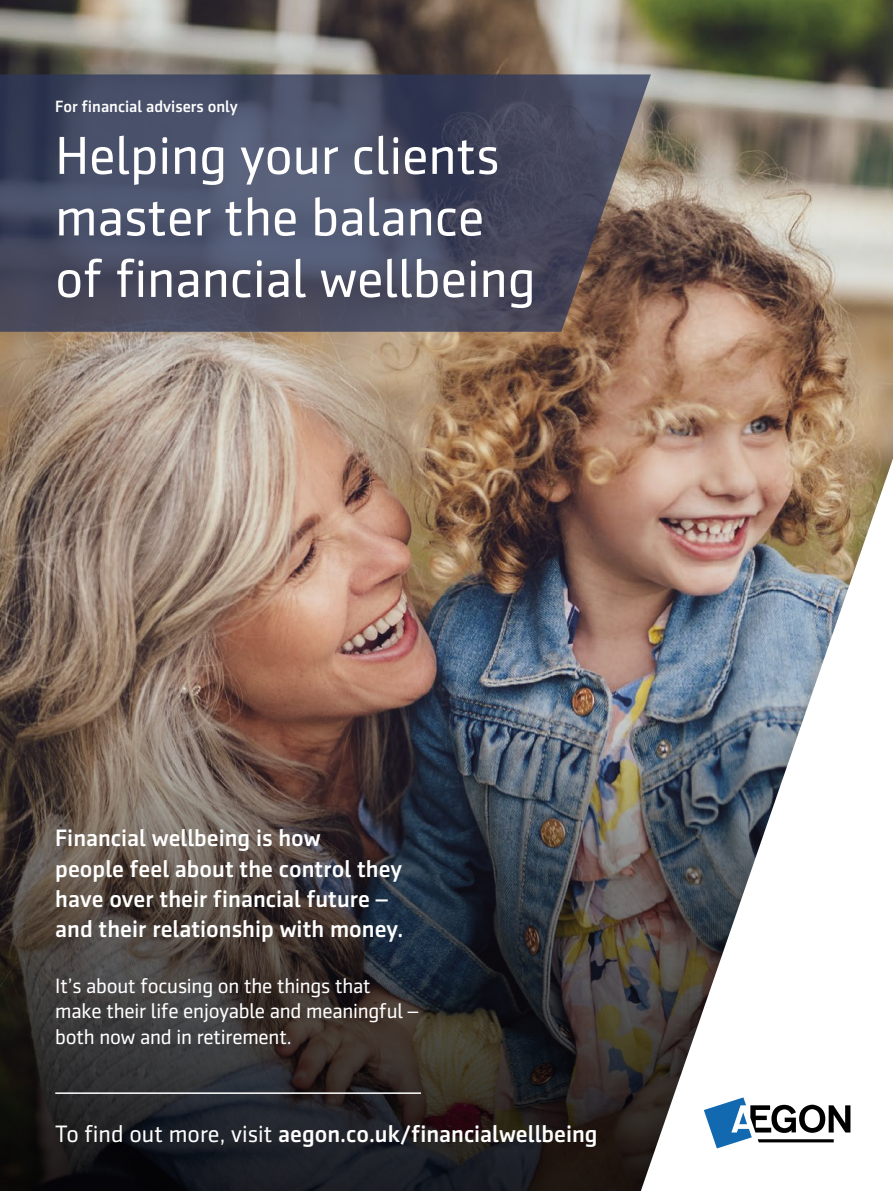
<style>
.page{position:relative;width:893px;height:1191px;background:#fff}
.page>*{position:absolute;margin:0;border:0;box-sizing:border-box;transform-origin:0 0}
.t1{font:54px/61.5px "Sentico Sans DT";color:#fff}
.t2{font:500 24px/30px "Sentico Sans DT";color:#fff}
.t3{font:21px/25.5px "Sentico Sans DT";letter-spacing:-.01em;color:#fff}
.t4{font:500 16.5px "Sentico Sans DT";color:#fff}
.s1{font-weight:400}
</style>
<div class="page">
<img style="left:0;top:0;width:893px;height:682px">
<img style="left:0;top:682px;width:618px;height:509px">
<svg style="left:0;top:74px;width:651px;height:258px;background:#4b4e62"></svg>
<hr style="left:55px;top:1092px;width:366px;height:2px;background:#fff">
<div style="left:618px;top:383px;width:275px;height:808px;background:#000;opacity:.2"></div>
<img style="left:641px;top:458px;width:252px;height:733px">
<svg style="left:704px;top:1093px;width:151px;height:55px"></svg>
<p class="t4" style="left:55px;top:97px;width:184px">For financial advisers only</p>
<h1 class="t1" style="left:55px;top:125px;width:482px">Helping your clients master the balance of financial wellbeing</h1>
<p class="t2" style="left:55px;top:823px;width:349px">Financial wellbeing is how<br>people feel about the control they have over their financial future – and their relationship with money.</p>
<p class="t3" style="left:55px;top:972px;width:364px">It’s about focusing on the things that make their life enjoyable and meaningful – both now and in retirement.</p>
<p class="t2" style="left:55px;top:1119px;width:544px"><span class="s1">To find out more, visit</span> aegon.co.uk/financialwellbeing</p>
</div>
